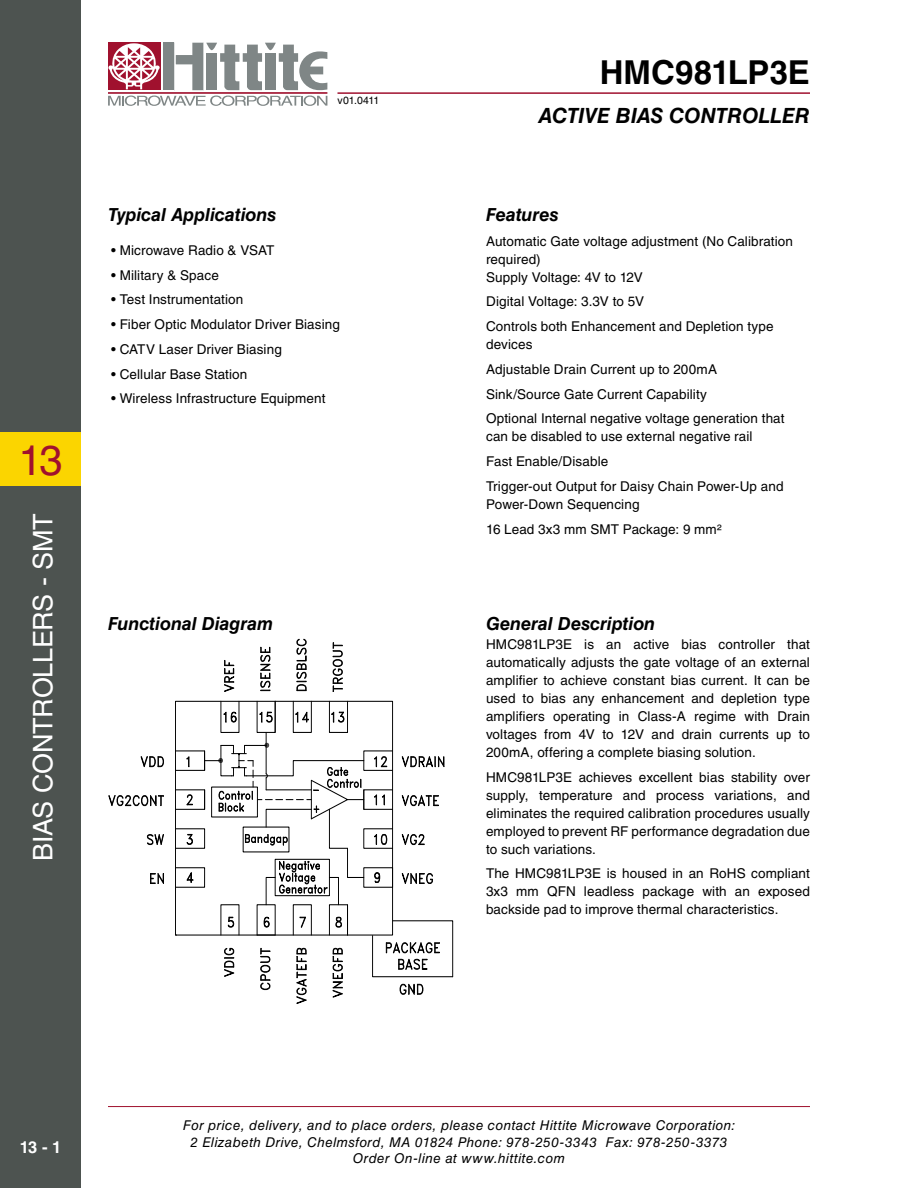
<style>
.page{position:relative;width:918px;height:1188px;background:#fff}
.page>*{position:absolute;margin:0;border:0;box-sizing:border-box;transform-origin:0 0}
.t1{font:42px "Helvetica LT Std";color:#a0112e}
.t2{font:700 33px "Helvetica LT Std";color:#000}
.t3{font:27px "Helvetica LT Std";letter-spacing:-.01em;color:#fff}
.t4{font:italic 700 21px "Helvetica LT Std";letter-spacing:-.005em;color:#000}
.t5{font:italic 700 18px "Helvetica LT Std";letter-spacing:-.005em;color:#000}
.t6{font:700 16.5px "Helvetica LT Std";color:#fff}
.t7{font:13.5px/18px "Helvetica LT Std";letter-spacing:.01em;color:#000}
.t8{font:italic 13.5px/16.5px "Helvetica LT Std";letter-spacing:.03em;color:#000;text-align:center}
.t9{font:10.5px "Helvetica LT Std";letter-spacing:-.015em;color:#000}
</style>
<div class="page">
<hr style="left:108px;top:1106px;width:702px;height:1px;background:#a0112e">
<hr style="left:338px;top:92px;width:472px;height:2px;background:#a0112e">
<div style="left:163px;top:43px;width:11px;height:47px;background:#7f8686"></div>
<div style="left:108px;top:43px;width:52px;height:47px;background:#a0112e"></div>
<hr style="left:108px;top:92px;width:219px;height:2px;background:#a0112e">
<svg style="left:176px;top:43px;width:151px;height:47px"></svg>
<svg style="left:108px;top:96px;width:219px;height:10px"></svg>
<svg style="left:108px;top:43px;width:52px;height:46px"></svg>
<div style="left:0;top:0;width:81px;height:1188px;background:#4d5350"></div>
<div style="left:0;top:432px;width:81px;height:54px;background:#fbd500"></div>
<svg style="left:140px;top:756px;width:24px;height:11px"></svg>
<svg style="left:108px;top:795px;width:56px;height:11px"></svg>
<svg style="left:147px;top:834px;width:17px;height:11px"></svg>
<svg style="left:150px;top:873px;width:14px;height:11px"></svg>
<svg style="left:224px;top:660px;width:10px;height:32px"></svg>
<svg style="left:260px;top:647px;width:11px;height:44px"></svg>
<svg style="left:297px;top:639px;width:10px;height:52px"></svg>
<svg style="left:333px;top:642px;width:10px;height:50px"></svg>
<svg style="left:175px;top:701px;width:278px;height:303px"></svg>
<h1 class="t1" style="left:19px;top:436px;width:45px">13</h1>
<h3 class="t3" style="left:27px;top:861px;width:349px;rotate:-90deg">BIAS CONTROLLERS - SMT</h3>
<h3 class="t5" style="left:108px;top:204px;width:170px">Typical Applications</h3>
<p class="t9" style="left:338px;top:94px;width:43px">v01.0411</p>
<p class="t7" style="left:111px;top:241px;width:165px">• Microwave Radio &amp; VSAT</p>
<p class="t7" style="left:111px;top:266px;width:109px">• Military &amp; Space</p>
<p class="t7" style="left:111px;top:291px;width:134px">• Test Instrumentation</p>
<p class="t7" style="left:111px;top:315px;width:230px">• Fiber Optic Modulator Driver Biasing</p>
<p class="t7" style="left:111px;top:340px;width:172px">• CATV Laser Driver Biasing</p>
<p class="t7" style="left:111px;top:365px;width:138px">• Cellular Base Station</p>
<p class="t7" style="left:111px;top:389px;width:216px">• Wireless Infrastructure Equipment</p>
<h3 class="t5" style="left:108px;top:613px;width:167px">Functional Diagram</h3>
<h2 class="t2" style="left:600px;top:53px;width:212px">HMC981LP3E</h2>
<h3 class="t4" style="left:538px;top:103px;width:273px">ACTIVE BIAS CONTROLLER</h3>
<h3 class="t5" style="left:486px;top:204px;width:74px">Features</h3>
<p class="t7" style="left:486px;top:232px;width:308px">Automatic Gate voltage adjustment (No Calibration required)<br>Supply Voltage: 4V to 12V</p>
<p class="t7" style="left:486px;top:289px;width:289px;line-height:24.8px">Digital Voltage: 3.3V to 5V<br>Controls both Enhancement and Depletion type</p>
<p class="t7" style="left:486px;top:332px;width:300px;line-height:24.8px">devices<br>Adjustable Drain Current up to 200mA Sink/Source Gate Current Capability<br>Optional Internal negative voltage generation that</p>
<p class="t7" style="left:486px;top:424px;width:299px;line-height:24.8px">can be disabled to use external negative rail<br>Fast Enable/Disable<br>Trigger-out Output for Daisy Chain Power-Up and</p>
<p class="t7" style="left:486px;top:492px;width:237px;line-height:24.8px">Power-Down Sequencing<br>16 Lead 3x3 mm SMT Package: 9 mm²</p>
<h3 class="t5" style="left:486px;top:613px;width:171px">General Description</h3>
<p class="t7" style="left:486px;top:635px;width:326px;text-align:justify">HMC981LP3E is an active bias controller that automatically adjusts the gate voltage of an external amplifier to achieve constant bias current. It can be used to bias any enhancement and depletion type amplifiers operating in Class-A regime with Drain voltages from 4V to 12V and drain currents up to 200mA, offering a complete biasing solution.</p>
<p class="t7" style="left:486px;top:768px;width:325px;text-align:justify">HMC981LP3E achieves excellent bias stability over supply, temperature and process variations, and eliminates the required calibration procedures usually employed to prevent RF performance degradation due to such variations.</p>
<p class="t7" style="left:486px;top:865px;width:325px;text-align:justify">The HMC981LP3E is housed in an RoHS compliant 3x3 mm QFN leadless package with an exposed backside pad to improve thermal characteristics.</p>
<p class="t6" style="left:20px;top:1137px;width:43px">13 - 1</p>
<p class="t8" style="left:183px;top:1117px;width:554px">For price, delivery, and to place orders, please contact Hittite Microwave Corporation:<br>2 Elizabeth Drive, Chelmsford, MA 01824 Phone: 978-250-3343 Fax: 978-250-3373<br>Order On-line at www.hittite.com</p>
</div>
